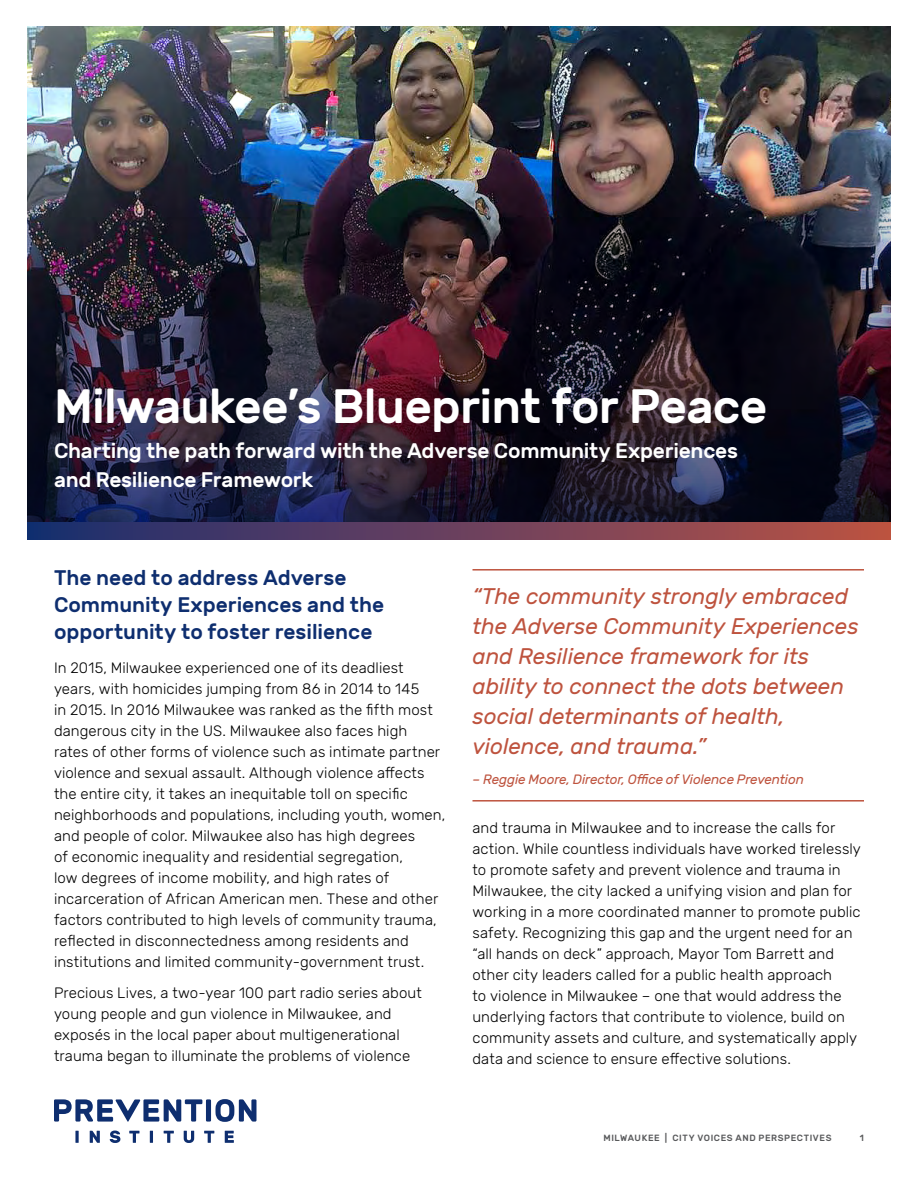
<style>
.page{position:relative;width:918px;height:1188px;background:#fff}
.page>*{position:absolute;margin:0;border:0;box-sizing:border-box;transform-origin:0 0}
.t1{font:500 48px "Rubik";letter-spacing:-.02em;color:#fff}
.t2{font:italic 22.5px/30px "Rubik";color:#be533e}
.t3{font:500 21px/28.5px "Rubik";letter-spacing:-.01em;color:#fff}
.t4{font:500 21px/27px "Rubik";color:#0e2e6f}
.t5{font:300 15px/21px "Rubik";letter-spacing:.005em;color:#000}
.t6{font:italic 13.5px "Rubik";letter-spacing:-.01em;color:#be533e}
.t7{font:500 9px "Rubik";letter-spacing:.065em;color:#58595b}
</style>
<div class="page">
<svg style="left:75px;top:1131px;width:4px;height:12px"></svg>
<svg style="left:90px;top:1131px;width:10px;height:12px"></svg>
<svg style="left:110px;top:1131px;width:10px;height:12px"></svg>
<svg style="left:129px;top:1131px;width:10px;height:12px"></svg>
<svg style="left:150px;top:1131px;width:3px;height:12px"></svg>
<svg style="left:164px;top:1131px;width:10px;height:12px"></svg>
<svg style="left:184px;top:1131px;width:10px;height:12px"></svg>
<svg style="left:204px;top:1131px;width:10px;height:12px"></svg>
<svg style="left:225px;top:1131px;width:9px;height:12px"></svg>
<svg style="left:54px;top:1099px;width:202px;height:23px"></svg>
<img style="left:27px;top:27px;width:864px;height:103px">
<img style="left:27px;top:130px;width:864px;height:392px">
<div style="left:27px;top:522px;width:864px;height:18px;background:linear-gradient(to right,#192e72,#bc5345)"></div>
<hr style="left:472px;top:569px;width:392px;height:2px;background:#be533e">
<hr style="left:472px;top:800px;width:392px;height:2px;background:#be533e">
<h1 class="t1" style="left:54px;top:379px;width:715px">Milwaukee’s Blueprint for Peace</h1>
<h3 class="t3" style="left:54px;top:437px;width:686px">Charting the path forward with the Adverse Community Experiences and Resilience Framework</h3>
<h3 class="t4" style="left:54px;top:565px;width:332px">The need to address Adverse<br>Community Experiences and the opportunity to foster resilience</h3>
<p class="t5" style="left:54px;top:658px;width:393px">In 2015, Milwaukee experienced one of its deadliest years, with homicides jumping from 86 in 2014 to 145<br>in 2015. In 2016 Milwaukee was ranked as the fifth most dangerous city in the US. Milwaukee also faces high rates of other forms of violence such as intimate partner violence and sexual assault. Although violence affects the entire city, it takes an inequitable toll on specific neighborhoods and populations, including youth, women, and people of color. Milwaukee also has high degrees<br>of economic inequality and residential segregation,<br>low degrees of income mobility, and high rates of incarceration of African American men. These and other factors contributed to high levels of community trauma, reflected in disconnectedness among residents and institutions and limited community-government trust.</p>
<p class="t5" style="left:54px;top:983px;width:369px">Precious Lives, a two-year 100 part radio series about young people and gun violence in Milwaukee, and exposés in the local paper about multigenerational trauma began to illuminate the problems of violence</p>
<h2 class="t2" style="left:472px;top:581px;width:388px">“The community strongly embraced the Adverse Community Experiences and Resilience framework for its ability to connect the dots between social determinants of health, violence, and trauma.”</h2>
<p class="t6" style="left:472px;top:771px;width:333px">– Reggie Moore, Director, Office of Violence Prevention</p>
<p class="t5" style="left:472px;top:817px;width:390px">and trauma in Milwaukee and to increase the calls for action. While countless individuals have worked tirelessly to promote safety and prevent violence and trauma in Milwaukee, the city lacked a unifying vision and plan for working in a more coordinated manner to promote public safety. Recognizing this gap and the urgent need for an “all hands on deck” approach, Mayor Tom Barrett and other city leaders called for a public health approach<br>to violence in Milwaukee – one that would address the underlying factors that contribute to violence, build on community assets and culture, and systematically apply data and science to ensure effective solutions.</p>
<p class="t7" style="left:604px;top:1133px;width:230px">MILWAUKEE | CITY VOICES AND PERSPECTIVES</p>
<p class="t7" style="left:860px;top:1133px;width:6px">1</p>
</div>
